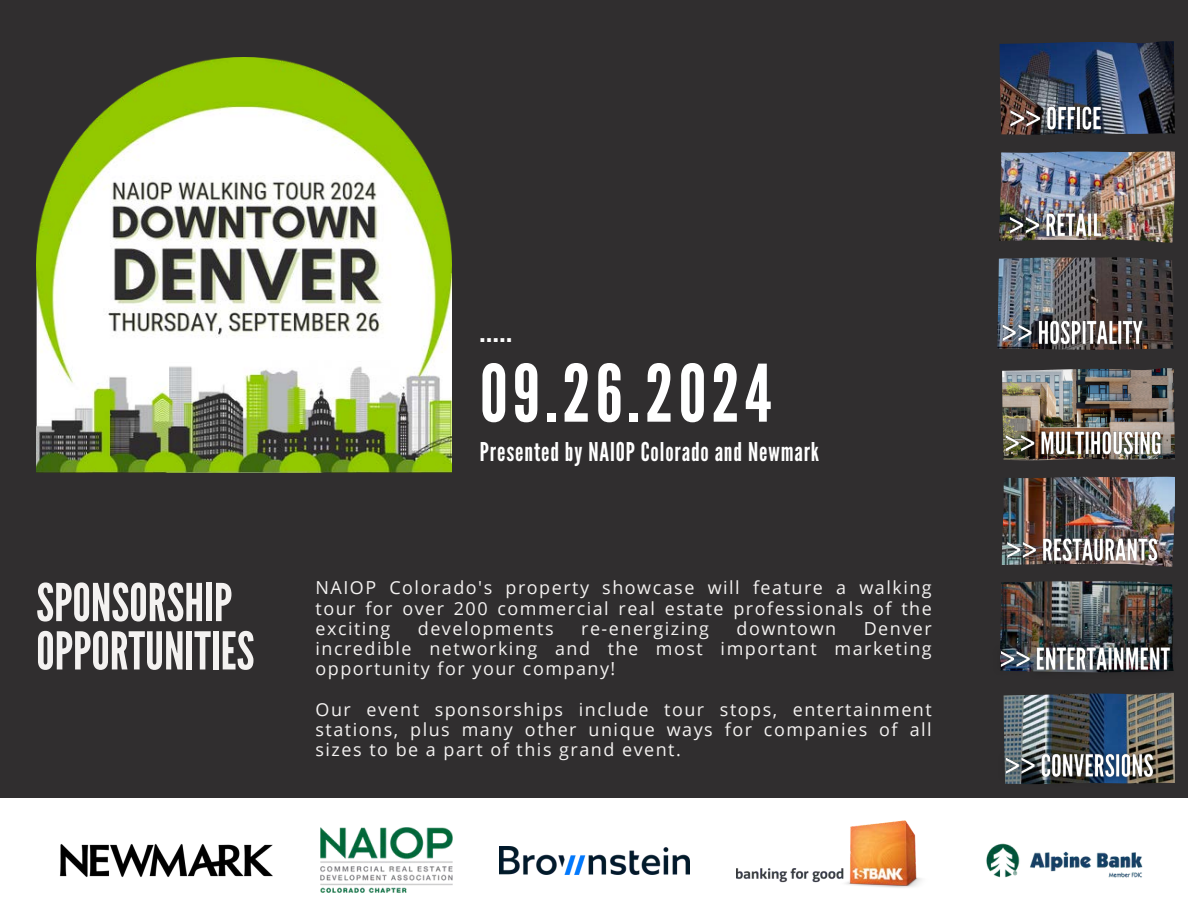
<style>
.page{position:relative;width:1188px;height:918px;background:#302e2f}
.page>*{position:absolute;margin:0;border:0;box-sizing:border-box;transform-origin:0 0}
.t1{font:79.05px "League Gothic";letter-spacing:.065em;color:#fff}
.t2{font:52.05px/48.3px "League Gothic";color:#f4f2f1}
.t3{font:34.65px "League Gothic";color:#fff}
.t4{font:25.8px "League Gothic";letter-spacing:.035em;color:#fff}
.t5{font:18px/20.2px "Open Sans";letter-spacing:.085em;color:#f4f2f1;text-align:justify}
</style>
<div class="page">
<img style="left:1000px;top:41px;width:175px;height:94px">
<img style="left:999px;top:151px;width:176px;height:92px">
<img style="left:998px;top:257px;width:176px;height:92px">
<img style="left:1003px;top:99px;width:107px;height:36px">
<img style="left:1001px;top:207px;width:109px;height:36px">
<img style="left:997px;top:314px;width:155px;height:36px">
<img style="left:1002px;top:368px;width:173px;height:92px">
<img style="left:1002px;top:477px;width:173px;height:90px">
<img style="left:1000px;top:581px;width:174px;height:55px">
<img style="left:1000px;top:636px;width:174px;height:37px">
<img style="left:1004px;top:693px;width:171px;height:90px">
<div style="left:0;top:798px;width:1188px;height:120px;background:#fff"></div>
<img style="left:321px;top:828px;width:131px;height:65px">
<img style="left:499px;top:846px;width:191px;height:28px">
<img style="left:60px;top:844px;width:213px;height:33px">
<img style="left:737px;top:820px;width:185px;height:68px">
<img style="left:986px;top:843px;width:157px;height:35px">
<img style="left:36px;top:58px;width:415px;height:415px">
<img style="left:1002px;top:425px;width:168px;height:36px">
<img style="left:1001px;top:531px;width:166px;height:36px">
<img style="left:1004px;top:743px;width:162px;height:41px">
<p class="t2" style="left:36px;top:580px;width:220px">SPONSORSHIP<br>OPPORTUNITIES</p>
<p class="t3" style="left:480px;top:309px;width:34px">.....</p>
<p class="t1" style="left:480px;top:348px;width:293px">09.26.2024</p>
<p class="t4" style="left:480px;top:437px;width:341px">Presented by NAIOP Colorado and Newmark</p>
<p class="t5" style="left:316px;top:577px;width:618px">NAIOP Colorado's property showcase will feature a walking tour for over 200 commercial real estate professionals of the exciting</p>
<p class="t5" style="left:418px;top:618px;width:137px">developments</p>
<p class="t5" style="left:581px;top:618px;width:129px">re-energizing</p>
<p class="t5" style="left:737px;top:618px;width:101px">downtown</p>
<p class="t5" style="left:316px;top:618px;width:618px;text-indent:548px">Denver incredible networking and the most important marketing opportunity for your company!</p>
<p class="t5" style="left:316px;top:699px;width:618px">Our event sponsorships include tour stops, entertainment stations, plus many other unique ways for companies of all sizes to be a part of this grand event.</p>
</div>
